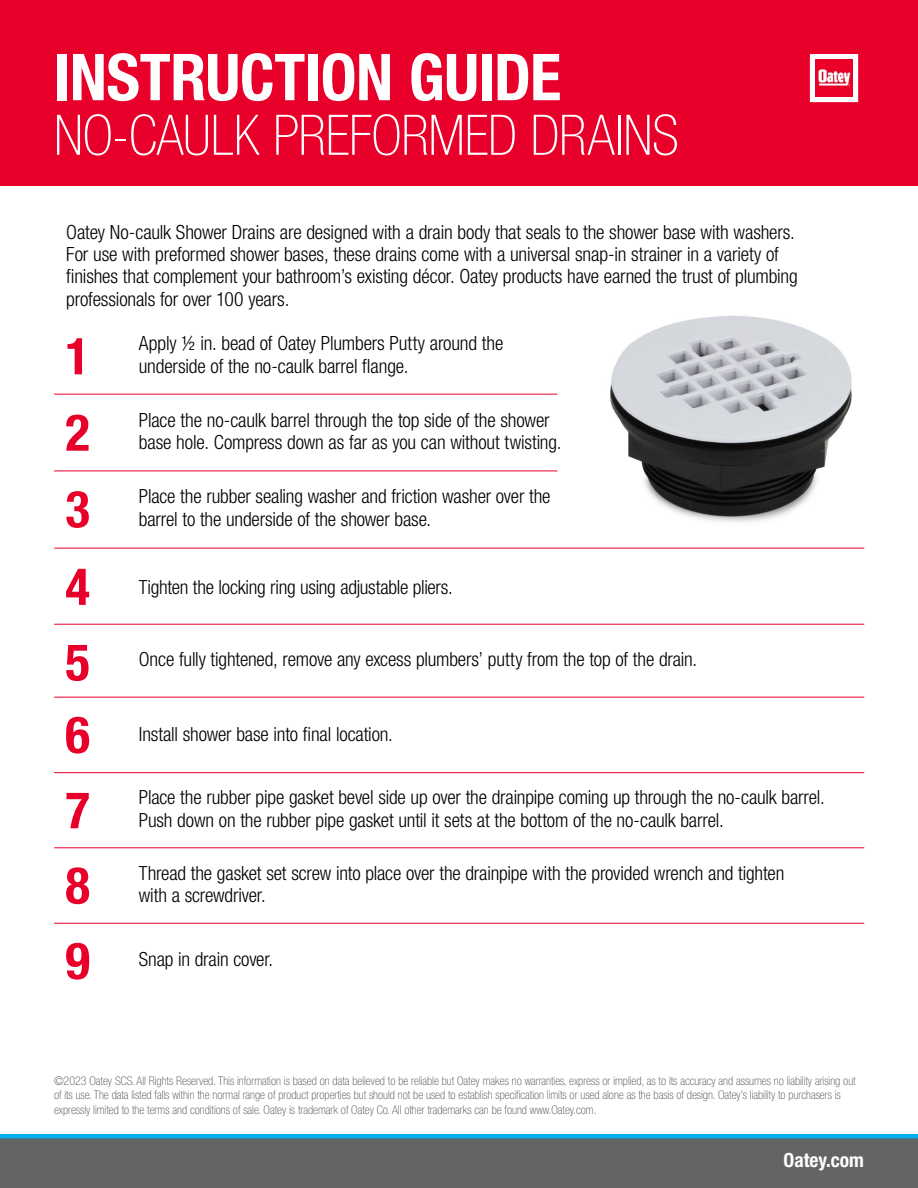
<style>
.page{position:relative;width:918px;height:1188px;background:#fff}
.page>*{position:absolute;margin:0;border:0;box-sizing:border-box;transform-origin:0 0}
.t1{font:700 condensed 64.65px "Helvetica Neue LT Std";letter-spacing:-.01em;color:#fff}
.t2{font:100 condensed 55.95px "Helvetica Neue LT Std";letter-spacing:-.01em;color:#fff}
.t3{font:700 condensed 51px/76.5px "Helvetica Neue LT Std";color:#e8002a;text-align:justify}
.t4{font:300 condensed 19.65px/22.4px "Helvetica Neue LT Std";letter-spacing:-.01em;color:#000}
.t5{font:300 condensed 19.5px/22.4px "Helvetica Neue LT Std";letter-spacing:-.01em;color:#000}
.t6{font:700 condensed 19.5px "Helvetica Neue LT Std";color:#fff}
.t7{font:100 condensed 12px/14.4px "Helvetica Neue LT Std";color:#4d4d4f}
.s1{font-size:19.65px}
</style>
<div class="page">
<div style="left:0;top:0;width:918px;height:186px;background:#e8002a"></div>
<hr style="left:54px;top:394px;width:503px;height:1px;background:#e8002a">
<hr style="left:54px;top:471px;width:503px;height:1px;background:#e8002a">
<hr style="left:54px;top:548px;width:810px;height:1px;background:#e8002a">
<hr style="left:54px;top:624px;width:810px;height:1px;background:#e8002a">
<hr style="left:54px;top:697px;width:810px;height:1px;background:#e8002a">
<hr style="left:54px;top:772px;width:810px;height:1px;background:#e8002a">
<hr style="left:54px;top:848px;width:810px;height:1px;background:#e8002a">
<hr style="left:54px;top:923px;width:810px;height:1px;background:#e8002a">
<svg style="left:809px;top:54px;width:50px;height:49px"></svg>
<div style="left:0;top:1138px;width:918px;height:50px;background:#636466"></div>
<hr style="left:0;top:1134px;width:918px;height:4px;background:#00aeef">
<img style="left:610px;top:315px;width:242px;height:207px">
<img style="left:815px;top:59px;width:38px;height:38px">
<h1 class="t1" style="left:54px;top:38px;width:509px">INSTRUCTION GUIDE</h1>
<h2 class="t2" style="left:54px;top:104px;width:626px">NO-CAULK PREFORMED DRAINS</h2>
<p class="t4" style="left:66px;top:220px;width:733px">Oatey No-caulk Shower Drains are designed with a drain body that seals to the shower base with washers.<br>For use with preformed shower bases, these drains come with a universal snap-in strainer in a variety of finishes that complement your bathroom’s existing décor. Oatey products have earned the trust of plumbing professionals for over 100 years.</p>
<h3 class="t3" style="left:65px;top:317px;width:26px">1</h3>
<p class="t4" style="left:139px;top:332px;width:366px">Apply ½ in. bead of Oatey Plumbers Putty around the underside of the no-caulk barrel flange.</p>
<h3 class="t3" style="left:65px;top:394px;width:26px">2<br>3<br>4<br>5</h3>
<h3 class="t3" style="left:65px;top:696px;width:26px">6</h3>
<h3 class="t3" style="left:65px;top:772px;width:26px;line-height:75.2px">7<br>8</h3>
<h3 class="t3" style="left:65px;top:922px;width:26px">9</h3>
<p class="t4" style="left:139px;top:409px;width:412px">Place the no-caulk barrel through the top side of the shower</p>
<p class="t5" style="left:139px;top:431px;width:424px"><span class="s1">base hole.</span> Compress down as far as you can without twisting.</p>
<p class="t5" style="left:139px;top:485px;width:413px">Place the rubber sealing washer and friction washer over the barrel to the underside of the shower base.</p>
<p class="t5" style="left:139px;top:575px;width:315px">Tighten the locking ring using adjustable pliers.</p>
<p class="t5" style="left:139px;top:648px;width:560px">Once fully tightened, remove any excess plumbers’ putty from the top of the drain.</p>
<p class="t5" style="left:139px;top:723px;width:256px">Install shower base into final location.</p>
<p class="t5" style="left:139px;top:786px;width:687px">Place the rubber pipe gasket bevel side up over the drainpipe coming up through the no-caulk barrel.<br>Push down on the rubber pipe gasket until it sets at the bottom of the no-caulk barrel.</p>
<p class="t5" style="left:139px;top:861px;width:647px">Thread the gasket set screw into place over the drainpipe with the provided wrench and tighten with a screwdriver.</p>
<p class="t5" style="left:139px;top:948px;width:136px">Snap in drain cover.</p>
<p class="t7" style="left:54px;top:1074px;width:803px">©2023 Oatey SCS. All Rights Reserved. This information is based on data believed to be reliable but Oatey makes no warranties, express or implied, as to its accuracy and assumes no liability arising out of its use. The data listed falls within the normal range of product properties but should not be used to establish specification limits or used alone as the basis of design. Oatey’s liability to purchasers is expressly limited to the terms and conditions of sale. Oatey is trademark of Oatey Co. All other trademarks can be found www.Oatey.com.</p>
<p class="t6" style="left:784px;top:1148px;width:82px">Oatey.com</p>
</div>
